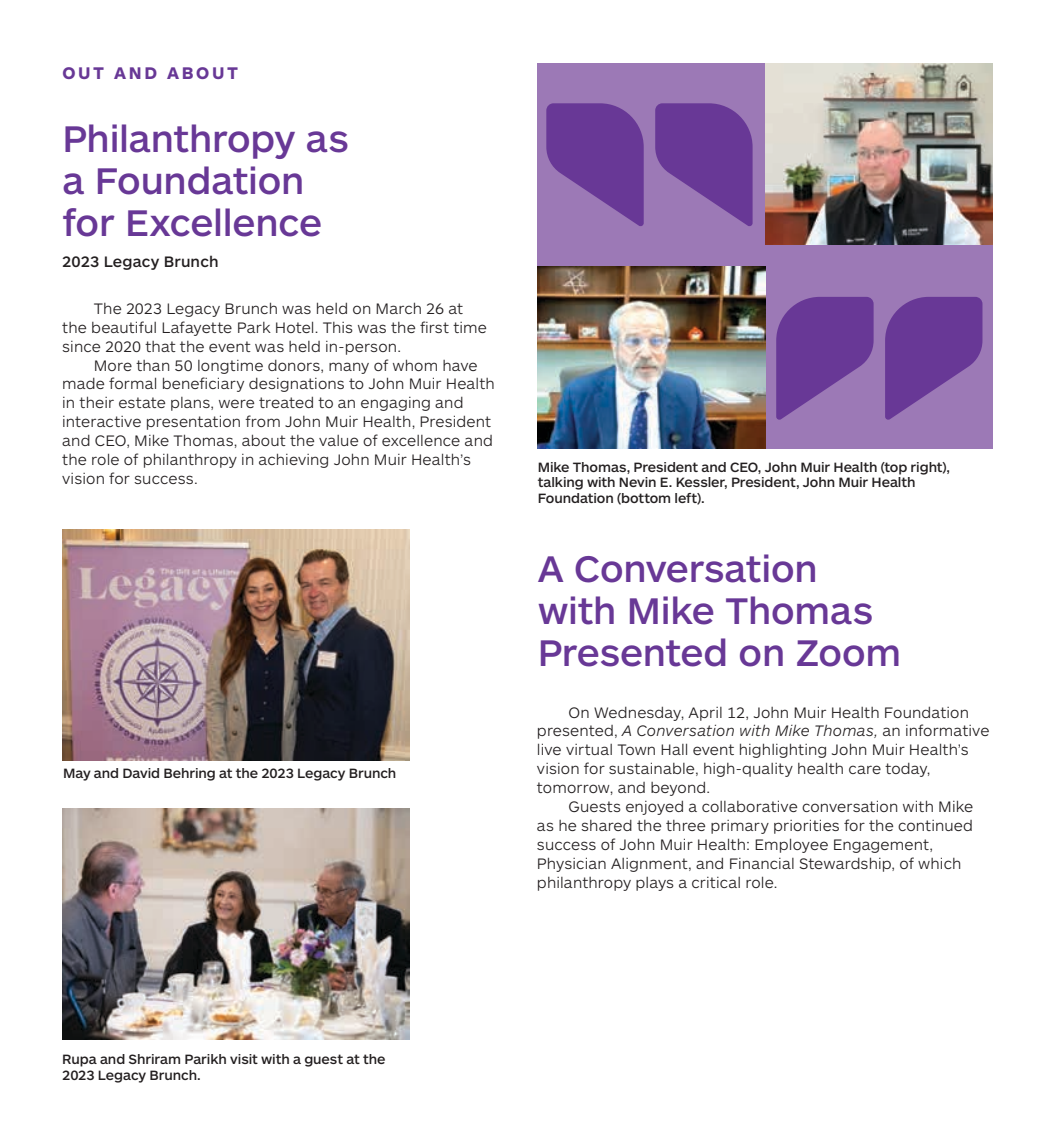
<style>
.page{position:relative;width:1056px;height:1134px;background:#fff}
.page>*{position:absolute;margin:0;border:0;box-sizing:border-box;transform-origin:0 0}
.t1{font:500 38.5px/42px "ARS Maquette Pro";letter-spacing:-.005em;color:#683896}
.t2{font:700 17.5px "ARS Maquette Pro";letter-spacing:.15em;color:#683896}
.t3{font:300 15.75px/18.9px "ARS Maquette Pro";letter-spacing:.01em;color:#231f20}
.t4{font:500 15.75px "ARS Maquette Pro";letter-spacing:.01em;color:#231f20}
.t5{font:500 14px/15.8px "ARS Maquette Pro";letter-spacing:-.005em;color:#231f20}
.s1{font-style:italic}
</style>
<div class="page">
<div style="left:537px;top:63px;width:455px;height:386px;background:#9c79b6"></div>
<img style="left:62px;top:529px;width:347px;height:231px">
<img style="left:62px;top:808px;width:347px;height:231px">
<img style="left:537px;top:266px;width:228px;height:183px">
<svg style="left:655px;top:103px;width:97px;height:123px"></svg>
<svg style="left:546px;top:103px;width:97px;height:123px"></svg>
<img style="left:765px;top:63px;width:227px;height:182px">
<svg style="left:776px;top:297px;width:97px;height:123px"></svg>
<svg style="left:885px;top:297px;width:97px;height:123px"></svg>
<p class="t2" style="left:62px;top:62px;width:177px">OUT AND ABOUT</p>
<h1 class="t1" style="left:62px;top:115px;width:288px">Philanthropy as a Foundation for Excellence</h1>
<p class="t4" style="left:62px;top:252px;width:158px">2023 Legacy Brunch</p>
<p class="t3" style="left:62px;top:298px;width:426px;text-indent:32px">The 2023 Legacy Brunch was held on March 26 at the beautiful Lafayette Park Hotel. This was the first time since 2020 that the event was held in-person.</p>
<p class="t3" style="left:62px;top:355px;width:434px;text-indent:32px">More than 50 longtime donors, many of whom have made formal beneficiary designations to John Muir Health in their estate plans, were treated to an engaging and interactive presentation from John Muir Health, President and CEO, Mike Thomas, about the value of excellence and the role of philanthropy in achieving John Muir Health’s vision for success.</p>
<p class="t5" style="left:63px;top:765px;width:335px">May and David Behring at the 2023 Legacy Brunch</p>
<p class="t5" style="left:537px;top:458px;width:413px">Mike Thomas, President and CEO, John Muir Health (top right), talking with Nevin E. Kessler, President, John Muir Health<br>Foundation (bottom left).</p>
<h1 class="t1" style="left:537px;top:546px;width:365px">A Conversation with Mike Thomas<br>Presented on Zoom</h1>
<p class="t3" style="left:537px;top:702px;width:454px;text-indent:32px">On Wednesday, April 12, John Muir Health Foundation presented, <span class="s1">A Conversation with Mike Thomas,</span> an informative live virtual Town Hall event highlighting John Muir Health’s vision for sustainable, high-quality health care today, tomorrow, and beyond.</p>
<p class="t3" style="left:537px;top:796px;width:438px;text-indent:32px">Guests enjoyed a collaborative conversation with Mike as he shared the three primary priorities for the continued success of John Muir Health: Employee Engagement, Physician Alignment, and Financial Stewardship, of which philanthropy plays a critical role.</p>
<p class="t5" style="left:62px;top:1051px;width:325px">Rupa and Shriram Parikh visit with a guest at the<br>2023 Legacy Brunch.</p>
</div>
